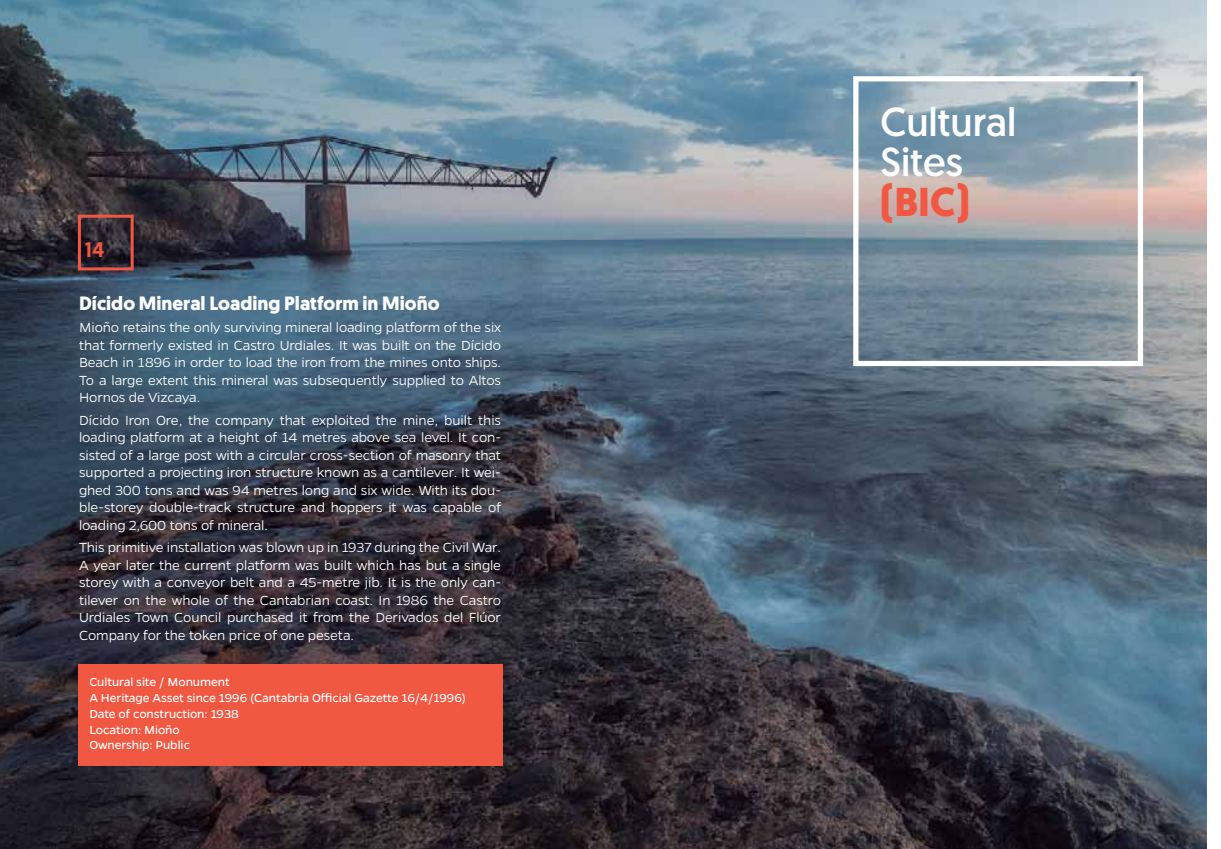
<style>
.page{position:relative;width:1221px;height:849px;background:#fff}
.page>*{position:absolute;margin:0;border:0;box-sizing:border-box;transform-origin:0 0}
.t1{font:40.25px/40.2px "Geomanist";color:#fff}
.t2{font:700 40.25px "Geomanist";color:#f15842}
.t3{font:500 21px "Geomanist";color:#f15842}
.t4{font:700 19.25px "Geomanist";color:#fff}
.t5{font:300 14.88px/17.5px "Gentona";letter-spacing:-.01em;color:#fff;text-align:justify}
.t6{font:13.12px/15.8px "Gentona";letter-spacing:-.01em;color:#fff}
</style>
<div class="page">
<img style="left:0;top:0;width:1205px;height:848px">
<div style="left:78px;top:664px;width:424px;height:101px;background:#f15842"></div>
<div style="left:78px;top:215px;width:56px;height:55px;border:3px solid #f15842"></div>
<div style="left:853px;top:76px;width:289px;height:290px;border:5px solid #fff"></div>
<h2 class="t3" style="left:85px;top:237px;width:21px">14</h2>
<p class="t4" style="left:79px;top:296px;width:362px">Dícido Mineral Loading Platform in Mioño</p>
<p class="t5" style="left:79px;top:320px;width:423px">Mioño retains the only surviving mineral loading platform of the six that formerly existed in Castro Urdiales. It was built on the Dícido Beach in 1896 in order to load the iron from the mines onto ships.<br>To a large extent this mineral was subsequently supplied to Altos Hornos de Vizcaya.</p>
<p class="t5" style="left:79px;top:412px;width:423px">Dícido Iron Ore, the company that exploited the mine, built this loading platform at a height of 14 metres above sea level. It con&shy;sisted of a large post with a circular cross-section of masonry that supported a projecting iron structure known as a cantilever. It wei&shy;ghed 300 tons and was 94 metres long and six wide. With its dou&shy;ble-storey double-track structure and hoppers it was capable of loading 2,600 tons of mineral.</p>
<p class="t5" style="left:79px;top:540px;width:423px">This primitive installation was blown up in 1937 during the Civil War.<br>A year later the current platform was built which has but a single storey with a conveyor belt and a 45-metre jib. It is the only can&shy;tilever on the whole of the Cantabrian coast. In 1986 the Castro Urdiales Town Council purchased it from the Derivados del Flúor Company for the token price of one peseta.</p>
<p class="t6" style="left:89px;top:674px;width:378px">Cultural site / Monument<br>A Heritage Asset since 1996 (Cantabria Official Gazette 16/4/1996)<br>Date of construction: 1938<br>Location: Mioño<br>Ownership: Public</p>
<h1 class="t1" style="left:880px;top:102px;width:137px">Cultural<br>Sites</h1>
<h1 class="t2" style="left:880px;top:187px;width:91px">(BIC)</h1>
</div>
